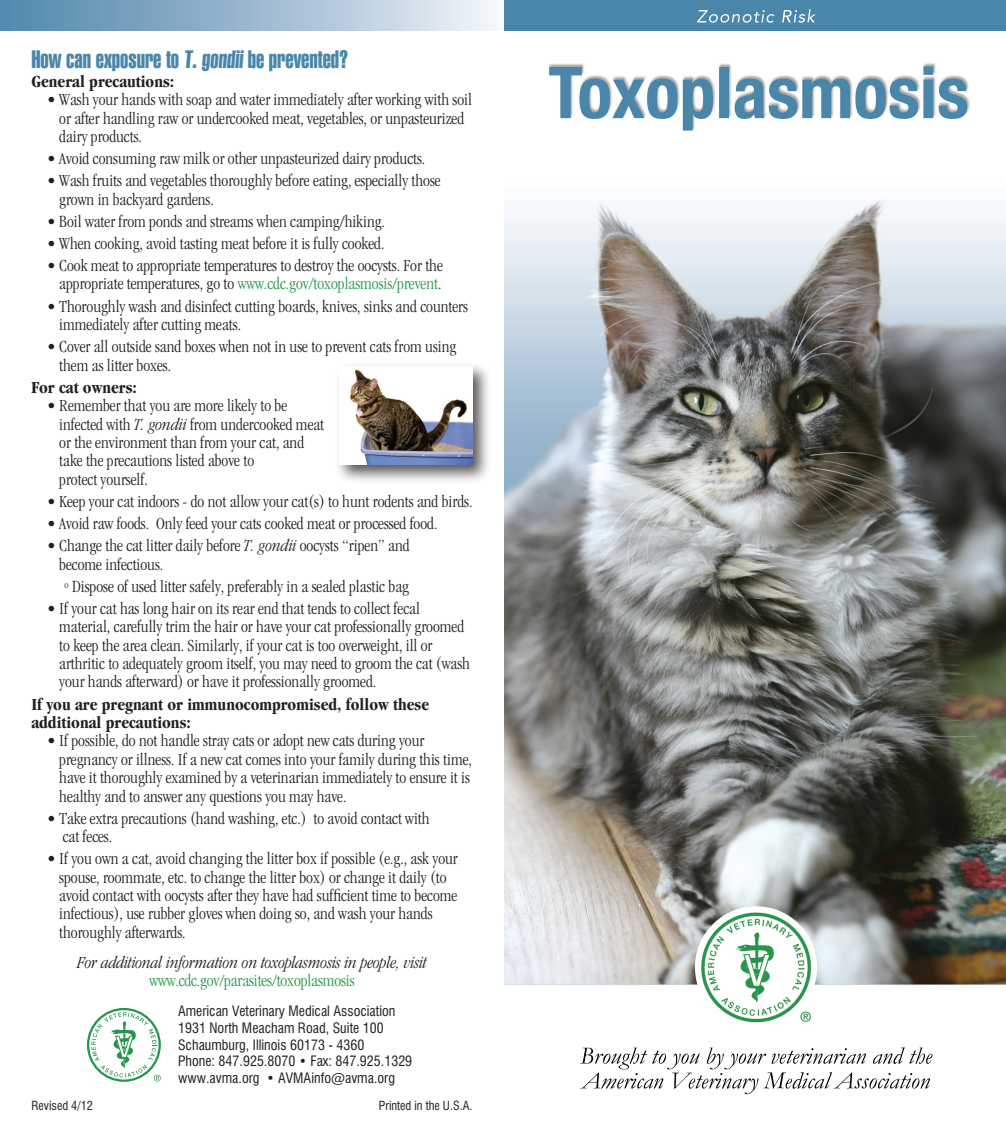
<style>
.page{position:relative;width:1006px;height:1133px;background:#fff}
.page>*{position:absolute;margin:0;border:0;box-sizing:border-box;transform-origin:0 0}
.Subhead{font:24.5px "Swiss 911 BT Extra Compressed";color:#4a86aa}
.Bullet{font:300 condensed 17.5px/18.4px "Garamond";color:#231f20}
.Body{font:700 condensed 17.5px/18.4px "Garamond";color:#231f20}
.Body-2{font:italic 300 condensed 17.5px/18.4px "Garamond";letter-spacing:-.005em;color:#231f20;text-align:center}
.t1{font:condensed 14px "Swiss 721 BT";color:#231f20}
.t2{font:condensed 12.25px "Swiss 721 BT";color:#231f20}
.s1{color:#25974a}
.s2{font-style:italic}
.s3{font-style:normal;color:#25974a}
</style>
<div class="page">
<div style="left:0;top:0;width:514px;height:30px;background:linear-gradient(to right,#4c84aa,#f4f5fa)"></div>
<img style="left:504px;top:63px;width:502px;height:1032px">
<img style="left:695px;top:906px;width:122px;height:122px;border-radius:61px">
<div style="left:504px;top:0;width:502px;height:31px;background:#4a86aa"></div>
<img style="left:697px;top:9px;width:118px;height:14px">
<img style="left:581px;top:1047px;width:134px;height:16px">
<img style="left:893px;top:1047px;width:32px;height:16px">
<img style="left:763px;top:1072px;width:69px;height:16px">
<img style="left:888px;top:1072px;width:42px;height:16px">
<img style="left:549px;top:66px;width:408px;height:53px">
<div style="left:87px;top:1007px;width:74px;height:74px;border:2px solid #25964a;border-radius:50%"></div>
<svg style="left:91px;top:1012px;width:70px;height:69px"></svg>
<div style="left:334px;top:361px;width:157px;height:123px;background:#231f20;opacity:.75"></div>
<img style="left:339px;top:366px;width:133px;height:99px">
<p class="Subhead" style="left:31px;top:46px;width:318px">How can exposure to T. gondii be prevented?</p>
<p class="Body" style="left:31px;top:72px;width:144px">General precautions:</p>
<p class="Bullet" style="left:59px;top:90px;width:414px;text-indent:-12px">• Wash your hands with soap and water immediately after working with soil or after handling raw or undercooked meat, vegetables, or unpasteurized dairy products.</p>
<p class="Bullet" style="left:47px;top:149px;width:380px">• Avoid consuming raw milk or other unpasteurized dairy products.</p>
<p class="Bullet" style="left:59px;top:171px;width:383px;text-indent:-12px">• Wash fruits and vegetables thoroughly before eating, especially those grown in backyard gardens.</p>
<p class="Bullet" style="left:47px;top:212px;width:339px">• Boil water from ponds and streams when camping/hiking.</p>
<p class="Bullet" style="left:47px;top:234px;width:339px">• When cooking, avoid tasting meat before it is fully cooked.</p>
<p class="Bullet" style="left:47px;top:256px;width:397px;text-align:right">• Cook meat to appropriate temperatures to destroy the oocysts. For the appropriate temperatures, go to <span class="s1">www.cdc.gov/toxoplasmosis/prevent</span>.</p>
<p class="Bullet" style="left:59px;top:297px;width:410px;text-indent:-12px">• Thoroughly wash and disinfect cutting boards, knives, sinks and counters immediately after cutting meats.</p>
<p class="Bullet" style="left:59px;top:337px;width:398px;text-indent:-12px">• Cover all outside sand boxes when not in use to prevent cats from using them as litter boxes.</p>
<p class="Body" style="left:31px;top:378px;width:107px">For cat owners:</p>
<p class="Bullet" style="left:59px;top:396px;width:266px;text-indent:-12px">• Remember that you are more likely to be infected with <span class="s2">T. gondii</span> from undercooked meat or the environment than from your cat, and take the precautions listed above to<br>protect yourself.</p>
<p class="Bullet" style="left:47px;top:492px;width:427px">• Keep your cat indoors - do not allow your cat(s) to hunt rodents and birds.</p>
<p class="Bullet" style="left:47px;top:514px;width:392px">• Avoid raw foods. Only feed your cats cooked meat or processed food.</p>
<p class="Bullet" style="left:59px;top:536px;width:352px;text-indent:-12px">• Change the cat litter daily before <span class="s2">T. gondii</span> oocysts “ripen” and become infectious.</p>
<p class="Bullet" style="left:65px;top:577px;width:346px"><sup>o</sup> Dispose of used litter safely, preferably in a sealed plastic bag</p>
<p class="Bullet" style="left:59px;top:599px;width:412px;text-indent:-12px">• If your cat has long hair on its rear end that tends to collect fecal material, carefully trim the hair or have your cat professionally groomed to keep the area clean. Similarly, if your cat is too overweight, ill or arthritic to adequately groom itself, you may need to groom the cat (wash your hands afterward) or have it professionally groomed.</p>
<p class="Body" style="left:31px;top:694px;width:399px">If you are pregnant or immunocompromised, follow these additional precautions:</p>
<p class="Bullet" style="left:59px;top:731px;width:414px;text-indent:-12px">• If possible, do not handle stray cats or adopt new cats during your pregnancy or illness. If a new cat comes into your family during this time, have it thoroughly examined by a veterinarian immediately to ensure it is healthy and to answer any questions you may have.</p>
<p class="Bullet" style="left:63px;top:809px;width:368px;text-indent:-16px">• Take extra precautions (hand washing, etc.) to avoid contact with cat feces.</p>
<p class="Bullet" style="left:59px;top:849px;width:400px;text-indent:-12px">• If you own a cat, avoid changing the litter box if possible (e.g., ask your spouse, roommate, etc. to change the litter box) or change it daily (to avoid contact with oocysts after they have had sufficient time to become infectious), use rubber gloves when doing so, and wash your hands thoroughly afterwards.</p>
<p class="Body-2" style="left:77px;top:953px;width:351px">For additional information on toxoplasmosis in people, visit <span class="s3">www.cdc.gov/parasites/toxoplasmosis</span></p>
<p class="t1" style="left:178px;top:1002px;width:219px">American Veterinary Medical Association</p>
<p class="t1" style="left:178px;top:1019px;width:207px">1931 North Meacham Road, Suite 100</p>
<p class="t1" style="left:178px;top:1036px;width:188px">Schaumburg, Illinois 60173 - 4360</p>
<p class="t1" style="left:178px;top:1052px;width:236px">Phone: 847.925.8070 • Fax: 847.925.1329</p>
<p class="t1" style="left:178px;top:1069px;width:218px">www.avma.org • AVMAinfo@avma.org</p>
<p class="t2" style="left:31px;top:1097px;width:63px">Revised 4/12</p>
<p class="t2" style="left:379px;top:1097px;width:95px">Printed in the U.S.A.</p>
</div>
